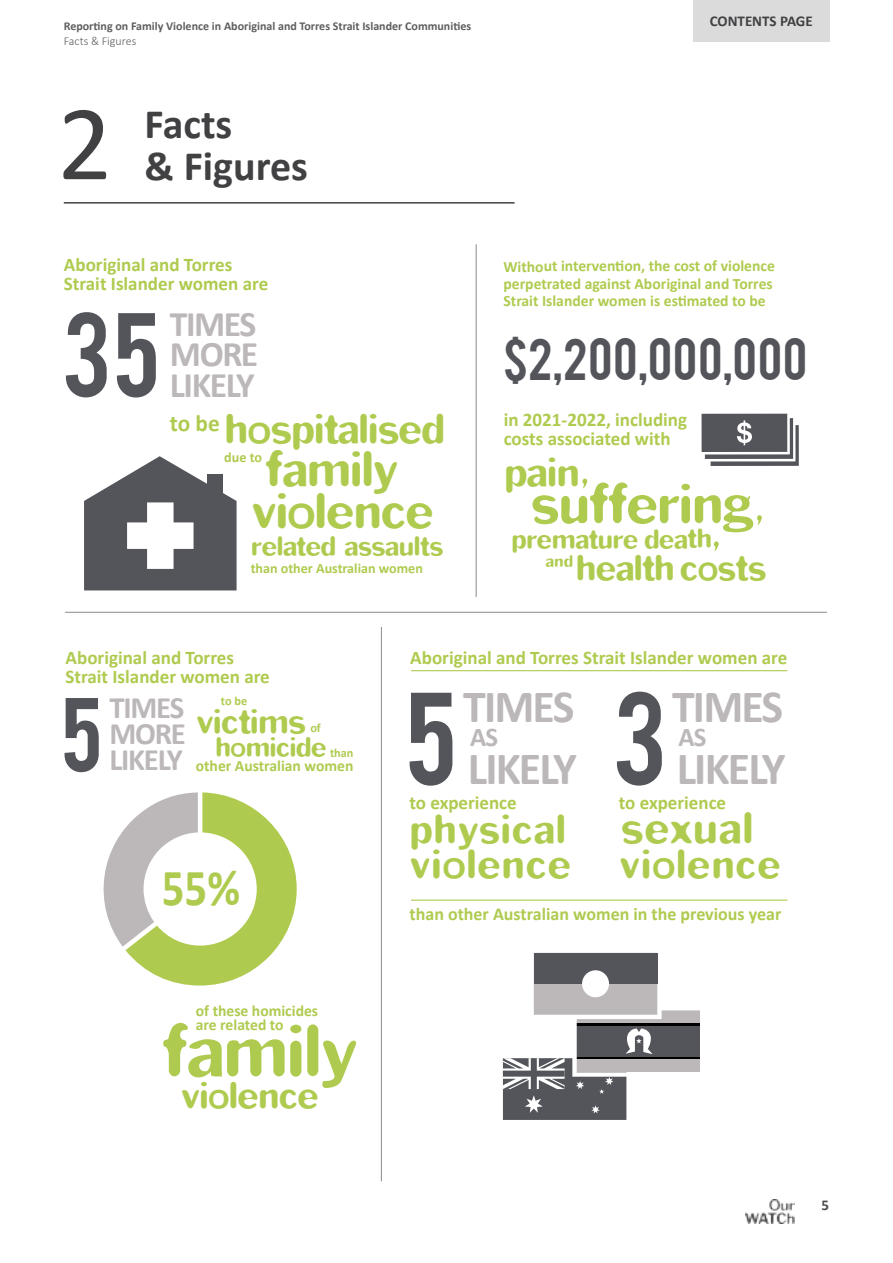
<style>
.page{position:relative;width:893px;height:1263px;background:#fff}
.page>*{position:absolute;margin:0;border:0;box-sizing:border-box;transform-origin:0 0}
.Section_Number{font:108px "Calibri";color:#414042}
.t1{font:93.6px "Bebas";color:#53555b}
.t2{font:71.55px "Ideal Copy Make You Will";letter-spacing:-.04em;color:#afcb4f}
.t3{font:54.45px "Ideal Copy Make You Will";letter-spacing:-.04em;color:#afcb4f}
.t4{font:700 52.2px "Calibri";color:#afcb4f;scale:.86 1}
.t5{font:48.6px "Ideal Copy Make You Will";letter-spacing:-.04em;color:#afcb4f}
.t6{font:48.45px "Ideal Copy Make You Will";letter-spacing:-.04em;color:#afcb4f}
.t7{font:700 46.35px "Calibri";letter-spacing:-.04em;color:#bcb8ba}
.t8{font:46.35px "Bebas";letter-spacing:.02em;color:#53555b}
.t9{font:43.05px "Ideal Copy Make You Will";color:#afcb4f}
.Section_Title{font:700 42px/42px "Calibri";color:#414042}
.t10{font:40.8px "Ideal Copy Make You Will";letter-spacing:-.04em;color:#afcb4f}
.t11{font:40.05px "Ideal Copy Make You Will";color:#afcb4f}
.t12{font:36.6px "Ideal Copy Make You Will";letter-spacing:-.04em;color:#afcb4f}
.t13{font:700 36.15px/30.3px "Calibri";letter-spacing:-.04em;color:#bcb8ba;text-align:justify}
.t14{font:35.4px "Ideal Copy Make You Will";letter-spacing:-.04em;color:#afcb4f}
.t15{font:33.75px "Ideal Copy Make You Will";letter-spacing:-.04em;color:#afcb4f}
.t16{font:700 31.2px/26.2px "Calibri";letter-spacing:-.04em;color:#bcb8ba;text-align:justify}
.t17{font:700 27.15px "Calibri";color:#bcb8ba}
.t18{font:26.85px "Ideal Copy Make You Will";letter-spacing:-.04em;color:#afcb4f}
.t19{font:26.7px "Ideal Copy Make You Will";letter-spacing:-.04em;color:#afcb4f}
.t20{font:26.4px "Ideal Copy Make You Will";letter-spacing:-.04em;color:#afcb4f}
.t21{font:700 23.55px "Calibri";color:#afcb4f}
.t22{font:700 19.35px/19.2px "Calibri";color:#afcb4f}
.t23{font:700 19.2px "Calibri";color:#afcb4f}
.t24{font:700 18.15px "Calibri";color:#afcb4f}
.t25{font:15.9px "Ideal Copy Make You Will";color:#afcb4f}
.t26{font:700 15.75px/17.4px "Calibri";color:#afcb4f}
.Call_out{font:700 15px "Calibri";color:#414042}
.t27{font:700 15px "Calibri";color:#4d4d4f}
.t28{font:700 14.25px "Calibri";color:#afcb4f}
.t29{font:700 12.45px "Calibri";color:#afcb4f}
.t30{font:700 12px "Calibri";color:#5e5e61}
.t31{font:300 12px "Calibri";color:#5e5e61}
.s1{font-family:"Calibri";font-weight:700;font-size:12.45px}
</style>
<div class="page">
<img style="left:745px;top:1199px;width:49px;height:25px">
<hr style="left:64px;top:202px;width:450px;height:2px;background:#414042">
<hr style="left:476px;top:244px;width:1px;height:353px;background:#9a9598">
<hr style="left:381px;top:627px;width:1px;height:554px;background:#9a9598">
<hr style="left:65px;top:612px;width:762px;height:1px;background:#9a9598">
<hr style="left:411px;top:670px;width:376px;height:1px;background:#afcb4f">
<hr style="left:411px;top:899px;width:376px;height:2px;background:#afcb4f">
<svg style="left:582px;top:479px;width:5px;height:9px"></svg>
<svg style="left:757px;top:515px;width:5px;height:10px"></svg>
<svg style="left:714px;top:541px;width:5px;height:10px"></svg>
<svg style="left:65px;top:698px;width:34px;height:74px"></svg>
<svg style="left:103px;top:792px;width:194px;height:193px"></svg>
<svg style="left:84px;top:456px;width:153px;height:134px"></svg>
<svg style="left:410px;top:693px;width:42px;height:93px"></svg>
<svg style="left:617px;top:692px;width:45px;height:94px"></svg>
<svg style="left:702px;top:414px;width:97px;height:52px;background:#74757a"></svg>
<svg style="left:502px;top:952px;width:198px;height:168px"></svg>
<div style="left:534px;top:953px;width:123px;height:31px;background:#53555b"></div>
<div style="left:582px;top:970px;width:27px;height:27px;background:#fff;border-radius:50%"></div>
<div style="left:693px;top:0;width:136px;height:41px;background:#dbdbdc"></div>
<p class="t30" style="left:64px;top:18px;width:409px">Reporting on Family Violence in Aboriginal and Torres Strait Islander Communities</p>
<p class="t31" style="left:64px;top:33px;width:74px">Facts &amp; Figures</p>
<p class="Section_Number" style="left:57px;top:75px;width:56px">2</p>
<p class="Section_Title" style="left:145px;top:103px;width:165px">Facts<br>&amp; Figures</p>
<p class="Call_out" style="left:710px;top:11px;width:105px">CONTENTS PAGE</p>
<p class="t22" style="left:64px;top:255px;width:206px">Aboriginal and Torres<br>Strait Islander women are</p>
<p class="t26" style="left:503px;top:257px;width:273px">Without intervention, the cost of violence perpetrated against Aboriginal and Torres<br>Strait Islander women is estimated to be</p>
<h2 class="t1" style="left:62px;top:287px;width:100px">35</h2>
<h3 class="t13" style="left:170px;top:309px;width:90px">TIMES MORE LIKELY</h3>
<h3 class="t8" style="left:503px;top:326px;width:306px">$2,200,000,000</h3>
<p class="t22" style="left:504px;top:410px;width:185px">in 2021-2022, including costs associated with</p>
<h3 class="t10" style="left:224px;top:402px;width:223px">hospitalised</h3>
<p class="t21" style="left:170px;top:408px;width:51px">to be</p>
<h3 class="t6" style="left:265px;top:438px;width:136px">family</h3>
<h3 class="t11" style="left:504px;top:446px;width:78px">pain</h3>
<h3 class="t5" style="left:251px;top:479px;width:185px">violence</h3>
<p class="t28" style="left:224px;top:448px;width:39px">due to</p>
<h3 class="t3" style="left:530px;top:468px;width:226px">suffering</h3>
<h3 class="t20" style="left:511px;top:522px;width:203px">premature death</h3>
<h3 class="t14" style="left:576px;top:544px;width:193px">health costs</h3>
<h3 class="t19" style="left:251px;top:529px;width:194px">related assaults</h3>
<p class="t25" style="left:545px;top:551px;width:30px">and</p>
<p class="t28" style="left:251px;top:559px;width:174px">than other Australian women</p>
<p class="t22" style="left:66px;top:648px;width:206px">Aboriginal and Torres<br>Strait Islander women are</p>
<p class="t22" style="left:410px;top:648px;width:379px">Aboriginal and Torres Strait Islander women are</p>
<h3 class="t16" style="left:109px;top:694px;width:78px">TIMES MORE LIKELY</h3>
<h3 class="t7" style="left:463px;top:677px;width:113px">TIMES</h3>
<p class="t29" style="left:221px;top:693px;width:28px">to be</p>
<h3 class="t15" style="left:196px;top:699px;width:112px">victims</h3>
<p class="t29" style="left:310px;top:720px;width:12px">of</p>
<h3 class="t17" style="left:470px;top:720px;width:29px">AS</h3>
<h3 class="t7" style="left:468px;top:739px;width:111px">LIKELY</h3>
<h3 class="t18" style="left:215px;top:730px;width:140px">homicide <span class="s1">than</span></h3>
<p class="t26" style="left:196px;top:757px;width:159px">other Australian women</p>
<h3 class="t7" style="left:672px;top:677px;width:113px">TIMES</h3>
<h3 class="t17" style="left:679px;top:720px;width:29px">AS</h3>
<h3 class="t7" style="left:677px;top:739px;width:111px">LIKELY</h3>
<h3 class="t4" style="left:162px;top:854px;width:92px">55%</h3>
<p class="t26" style="left:196px;top:1004px;width:124px;line-height:14.2px">of these homicides are related to</p>
<h3 class="t2" style="left:161px;top:1004px;width:199px">family</h3>
<h3 class="t12" style="left:181px;top:1071px;width:140px">violence</h3>
<p class="t23" style="left:410px;top:790px;width:109px">to experience</p>
<h3 class="t11" style="left:409px;top:803px;width:159px">physical</h3>
<h3 class="t11" style="left:409px;top:839px;width:164px">violence</h3>
<p class="t23" style="left:619px;top:790px;width:109px">to experience</p>
<h3 class="t9" style="left:620px;top:800px;width:135px">sexual</h3>
<h3 class="t11" style="left:619px;top:839px;width:164px">violence</h3>
<p class="t24" style="left:410px;top:902px;width:373px">than other Australian women in the previous year</p>
<p class="t27" style="left:822px;top:1196px;width:9px">5</p>
</div>
